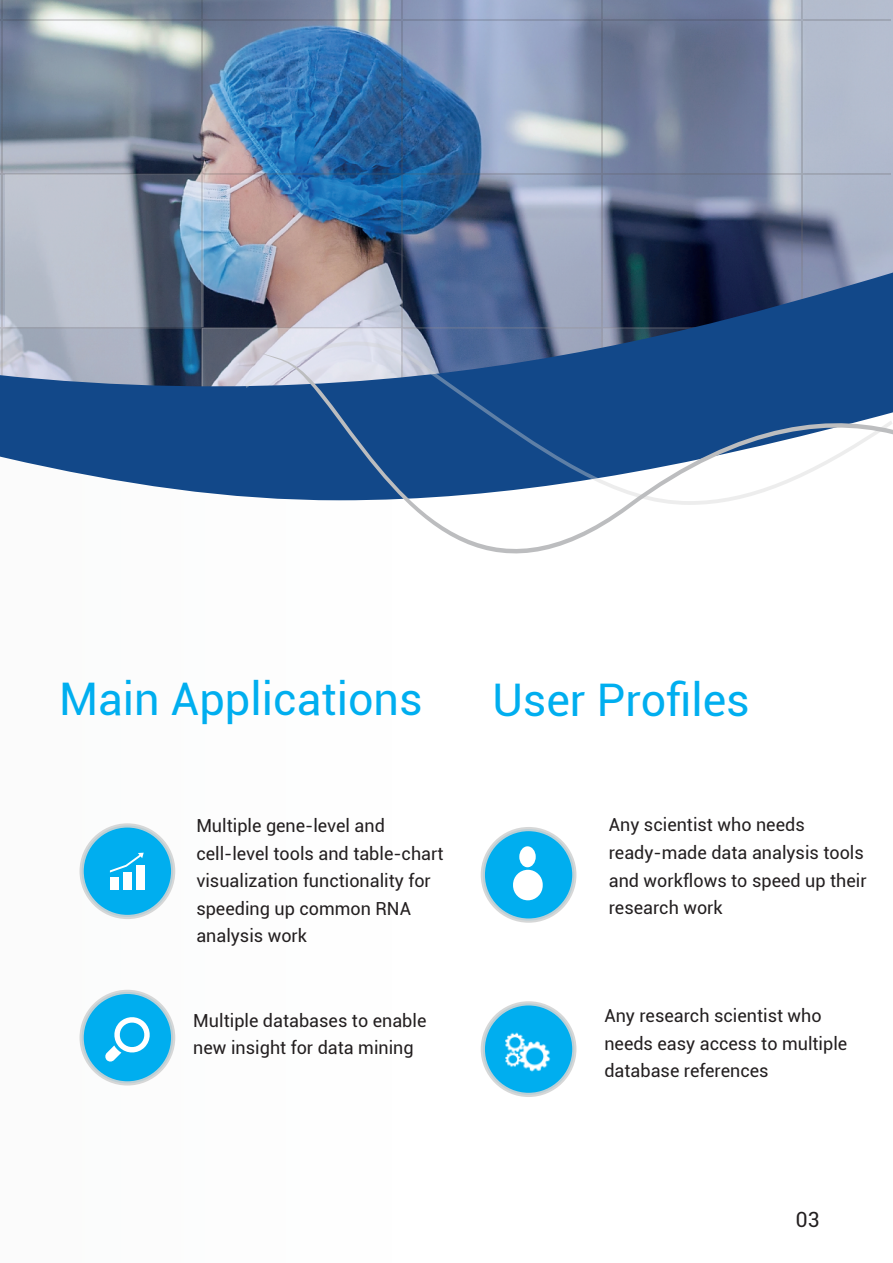
<style>
.page{position:relative;width:893px;height:1263px;background:#fff}
.page>*{position:absolute;margin:0;border:0;box-sizing:border-box;transform-origin:0 0}
.t1{font:45px "Roboto";color:#00aeef}
.t2{font:21px "Roboto";color:#231f20}
.t3{font:18px/27.6px "Roboto";color:#231f20}
</style>
<div class="page">
<img style="left:0;top:0;width:891px;height:264px">
<svg style="left:5px;top:175px;width:199px;height:89px;background:#9faab9"></svg>
<svg style="left:0;top:264px;width:893px;height:233px;background:#5b7395"></svg>
<svg style="left:245px;top:341px;width:647px;height:157px;background:#5777a5"></svg>
<svg style="left:260px;top:352px;width:633px;height:202px;fill:#124889"></svg>
<svg style="left:80px;top:823px;width:95px;height:96px"></svg>
<svg style="left:481px;top:827px;width:95px;height:96px"></svg>
<svg style="left:481px;top:1001px;width:95px;height:96px"></svg>
<svg style="left:80px;top:990px;width:95px;height:95px"></svg>
<div style="left:519px;top:846px;width:17px;height:21px;background:#fff;border-radius:50%"></div>
<div style="left:513px;top:870px;width:30px;height:30px;background:#fff;border-radius:15px"></div>
<img style="left:505px;top:1020px;width:51px;height:56px">
<h1 class="t1" style="left:59px;top:668px;width:365px">Main Applications</h1>
<p class="t3" style="left:196px;top:811px;width:249px">Multiple gene-level and cell-level tools and table-chart visualization functionality for speeding up common RNA analysis work</p>
<h1 class="t1" style="left:492px;top:668px;width:259px">User Profiles</h1>
<p class="t3" style="left:609px;top:810px;width:259px">Any scientist who needs ready-made data analysis tools and workflows to speed up their research work</p>
<p class="t3" style="left:193px;top:1006px;width:235px">Multiple databases to enable new insight for data mining</p>
<p class="t3" style="left:604px;top:1001px;width:244px">Any research scientist who needs easy access to multiple database references</p>
<p class="t2" style="left:796px;top:1205px;width:25px">03</p>
</div>
